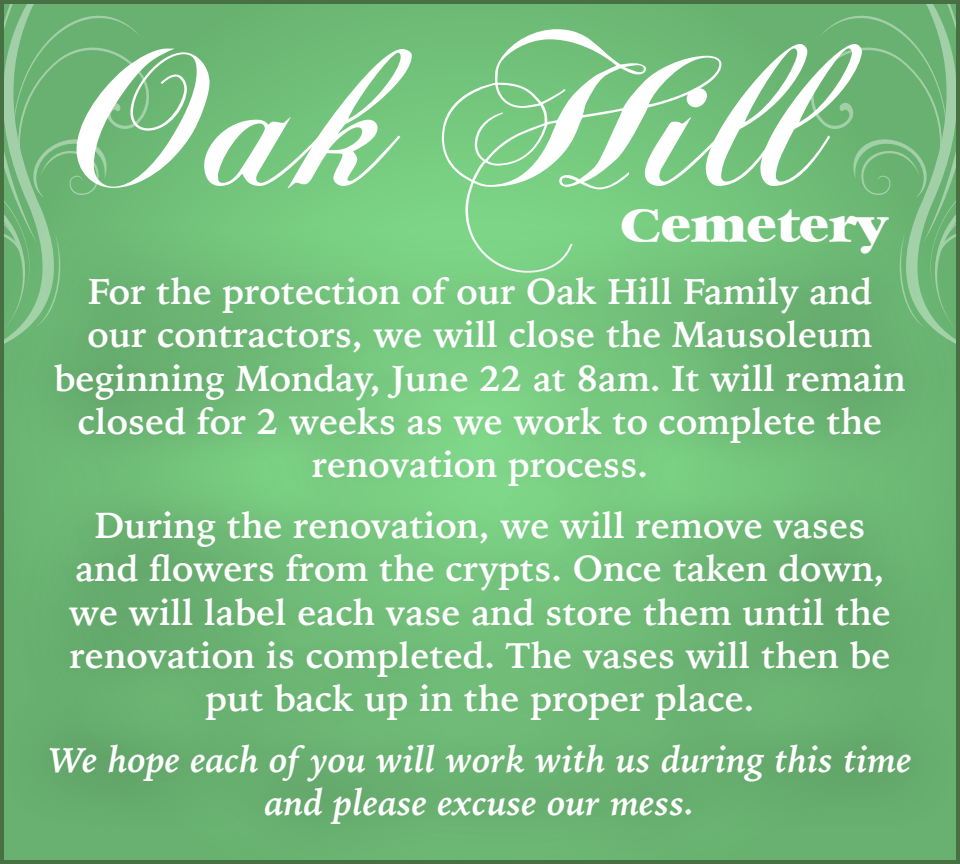
<style>
.page{position:relative;width:960px;height:864px;background:#fff}
.page>*{position:absolute;margin:0;border:0;box-sizing:border-box;transform-origin:0 0}
.t1{font:210.4px "Chopin Script";color:#fff;scale:1.11 1}
.t2{font:700 46.4px "Bambi";color:#fff}
.t3{font:700 36px/43.2px "Iowan Old Style";color:#fff;text-align:center}
.t4{font:italic 700 36px/43.2px "Iowan Old Style";color:#fff;text-align:center}
</style>
<div class="page">
<svg style="left:153px;top:5px;width:653px;height:215px;background:#70c179"></svg>
<svg style="left:5px;top:5px;width:148px;height:215px;background:#70b677"></svg>
<svg style="left:806px;top:5px;width:148px;height:215px;background:#70b677"></svg>
<div style="left:0;top:220px;width:959px;height:644px;background:#231f20;opacity:.75"></div>
<div style="left:0;top:0;width:959px;height:864px;border:4px solid #477143"></div>
<p class="t1" style="left:76px;top:-13px;width:675px">Oak Hill</p>
<p class="t2" style="left:620px;top:205px;width:268px">Cemetery</p>
<p class="t3" style="left:54px;top:268px;width:853px">For the protection of our Oak Hill Family and our contractors, we will close the Mausoleum beginning Monday, June 22 at 8am. It will remain closed for 2 weeks as we work to complete the renovation process.</p>
<p class="t3" style="left:69px;top:502px;width:823px">During the renovation, we will remove vases and flowers from the crypts. Once taken down, we will label each vase and store them until the renovation is completed. The vases will then be put back up in the proper place.</p>
<p class="t4" style="left:48px;top:736px;width:864px">We hope each of you will work with us during this time and please excuse our mess.</p>
</div>
